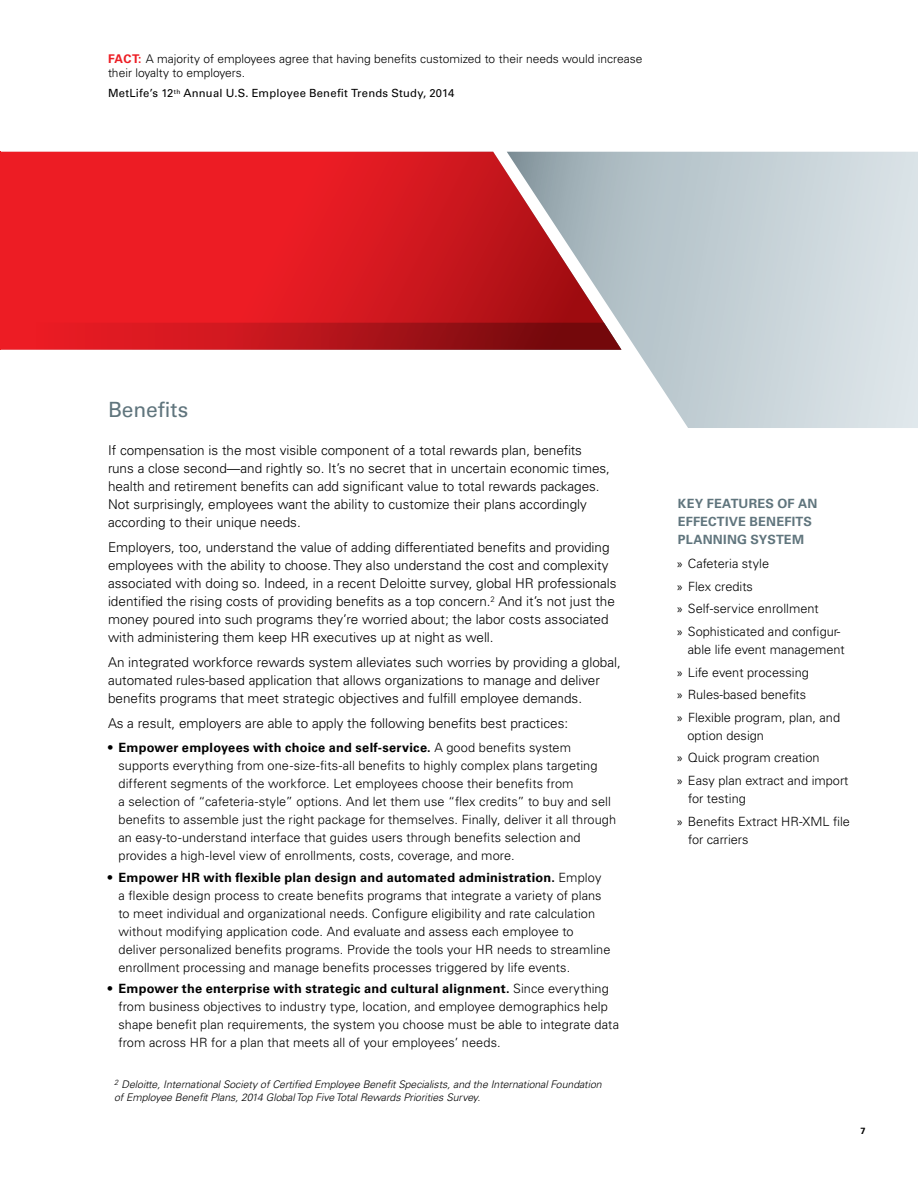
<style>
.page{position:relative;width:918px;height:1188px;background:#fff}
.page>*{position:absolute;margin:0;border:0;box-sizing:border-box;transform-origin:0 0}
.Intro_-_Header{font:21px "Univers LT Std";letter-spacing:-.005em;color:#60757d}
.Inside_-_Body_Copy{font:300 13.5px/18px "Univers LT Std";color:#000}
.t1{font:300 12.75px/18px "Univers LT Std";letter-spacing:.005em;color:#000}
.Sidebar_Heading__Spa{font:700 12.75px/18px "Univers LT Std";letter-spacing:.015em;color:#60757d}
.Factoid_Body_-_Black{font:300 12px/14.7px "Univers LT Std";color:#000}
.Fact_Source_-_Black{font:11.25px "Univers LT Std";letter-spacing:.02em;color:#000}
.t2{font:italic 300 10.5px/13.5px "Univers LT Std";letter-spacing:-.005em;color:#000}
.t3{font:700 9px "Univers LT Std";color:#000}
.s1{font-weight:700;color:#ed1d24}
.s2{font-weight:700}
.s3{font-family:"Myriad Pro";font-weight:400}
</style>
<div class="page">
<svg style="left:0;top:152px;width:507px;height:171px;background:#e21a22"></svg>
<svg style="left:0;top:323px;width:507px;height:27px;background:#c2171e"></svg>
<svg style="left:507px;top:152px;width:411px;height:276px;background:#c8c4c9"></svg>
<p class="Factoid_Body_-_Black" style="left:108px;top:51px;width:536px"><span class="s1">FACT:</span> A majority of employees agree that having benefits customized to their needs would increase their loyalty to employers.</p>
<p class="Fact_Source_-_Black" style="left:108px;top:87px;width:348px">MetLife’s 12<sup>th</sup> Annual U.S. Employee Benefit Trends Study, 2014</p>
<p class="Intro_-_Header" style="left:108px;top:397px;width:82px">Benefits</p>
<p class="Inside_-_Body_Copy" style="left:108px;top:442px;width:504px">If compensation is the most visible component of a total rewards plan, benefits runs a close second—and rightly so. It’s no secret that in uncertain economic times, health and retirement benefits can add significant value to total rewards packages.<br>Not surprisingly, employees want the ability to customize their plans accordingly according to their unique needs.</p>
<p class="Inside_-_Body_Copy" style="left:108px;top:538px;width:510px">Employers, too, understand the value of adding differentiated benefits and providing employees with the ability to choose. They also understand the cost and complexity associated with doing so. Indeed, in a recent Deloitte survey, global HR professionals identified the rising costs of providing benefits as a top concern.<sup>2</sup> And it’s not just the money poured into such programs they’re worried about; the labor costs associated with administering them keep HR executives up at night as well.</p>
<p class="Inside_-_Body_Copy" style="left:108px;top:653px;width:514px">An integrated workforce rewards system alleviates such worries by providing a global, automated rules-based application that allows organizations to manage and deliver benefits programs that meet strategic objectives and fulfill employee demands.</p>
<p class="Inside_-_Body_Copy" style="left:108px;top:714px;width:462px">As a result, employers are able to apply the following benefits best practices:</p>
<p class="t1" style="left:118px;top:739px;width:499px;text-indent:-10px"><span class="s2">• Empower employees with choice and self-service.</span> A good benefits system supports everything from one-size-fits-all benefits to highly complex plans targeting different segments of the workforce. Let employees choose their benefits from<br>a selection of “cafeteria-style” options. And let them use “flex credits” to buy and sell benefits to assemble just the right package for themselves. Finally, deliver it all through an easy-to-understand interface that guides users through benefits selection and provides a high-level view of enrollments, costs, coverage, and more.</p>
<p class="t1" style="left:118px;top:868px;width:493px;text-indent:-10px"><span class="s2">• Empower HR with flexible plan design and automated administration.</span> Employ a flexible design process to create benefits programs that integrate a variety of plans to meet individual and organizational needs. Configure eligibility and rate calculation without modifying application code. And evaluate and assess each employee to deliver personalized benefits programs. Provide the tools your HR needs to streamline enrollment processing and manage benefits processes triggered by life events.</p>
<p class="t1" style="left:118px;top:979px;width:502px;text-indent:-10px"><span class="s2">• Empower the enterprise with strategic and cultural alignment.</span> Since everything from business objectives to industry type, location, and employee demographics help shape benefit plan requirements, the system you choose must be able to integrate data from across HR for a plan that meets all of your employees’ needs.</p>
<p class="t2" style="left:114px;top:1077px;width:489px"><sup>2</sup> Deloitte, International Society of Certified Employee Benefit Specialists, and the International Foundation of Employee Benefit Plans, 2014 Global Top Five Total Rewards Priorities Survey.</p>
<p class="Sidebar_Heading__Spa" style="left:678px;top:494px;width:141px">KEY FEATURES OF AN<br>EFFECTIVE BENEFITS<br>PLANNING SYSTEM</p>
<p class="t1" style="left:677px;top:555px;width:93px"><span class="s3">»</span> Cafeteria style</p>
<p class="t1" style="left:677px;top:577px;width:77px"><span class="s3">»</span> Flex credits</p>
<p class="t1" style="left:677px;top:600px;width:143px"><span class="s3">»</span> Self-service enrollment</p>
<p class="t1" style="left:688px;top:623px;width:158px;text-indent:-11px"><span class="s3">»</span> Sophisticated and configur&shy;able life event management</p>
<p class="t1" style="left:677px;top:663px;width:133px"><span class="s3">»</span> Life event processing</p>
<p class="t1" style="left:677px;top:686px;width:130px"><span class="s3">»</span> Rules-based benefits</p>
<p class="t1" style="left:687px;top:708px;width:154px;text-indent:-10px"><span class="s3">»</span> Flexible program, plan, and option design</p>
<p class="t1" style="left:677px;top:749px;width:144px"><span class="s3">»</span> Quick program creation</p>
<p class="t1" style="left:688px;top:771px;width:162px;text-indent:-11px"><span class="s3">»</span> Easy plan extract and import for testing</p>
<p class="t1" style="left:688px;top:812px;width:163px;text-indent:-11px"><span class="s3">»</span> Benefits Extract HR-XML file for carriers</p>
<p class="t3" style="left:860px;top:1126px;width:7px">7</p>
</div>
